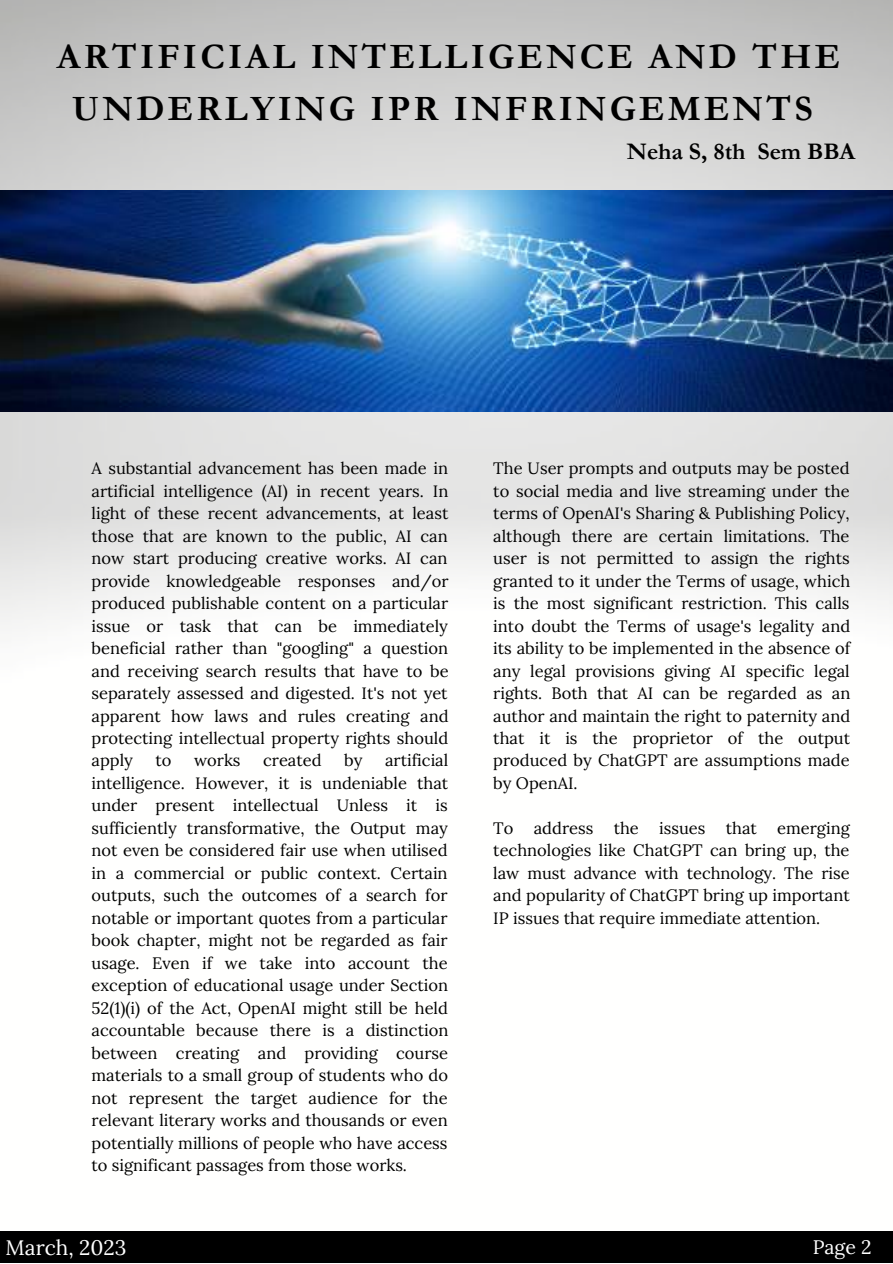
<style>
.page{position:relative;width:893px;height:1264px;background:#fff}
.page>*{position:absolute;margin:0;border:0;box-sizing:border-box;transform-origin:0 0}
.t1{font:700 36px/51.8px "Garamond";letter-spacing:.09em;color:#000;text-align:center}
.t2{font:700 24px "Garamond";color:#000}
.t3{font:21px "Lora";color:#fff}
.t4{font:19.5px "Lora";color:#fff}
.t5{font:16.5px/22.5px "Lora";color:#000;text-align:justify}
</style>
<div class="page">
<img style="left:0;top:0;width:892px;height:629px">
<img style="left:0;top:191px;width:892px;height:220px">
<div style="left:0;top:1231px;width:892px;height:31px;background:#000"></div>
<h1 class="t1" style="left:57px;top:32px;width:784px">ARTIFICIAL INTELLIGENCE AND THE<br>UNDERLYING IPR INFRINGEMENTS</h1>
<h2 class="t2" style="left:626px;top:138px;width:230px">Neha S, 8th Sem BBA</h2>
<p class="t5" style="left:92px;top:457px;width:358px">A substantial advancement has been made in artificial intelligence (AI) in recent years. In light of these recent advancements, at least those that are known to the public, AI can now start producing creative works. AI can provide knowledgeable responses and/or produced publishable content on a particular issue or task that can be immediately beneficial rather than "googling" a question and receiving search results that have to be separately assessed and digested. It's not yet apparent how laws and rules creating and protecting intellectual property rights should apply</p>
<p class="t5" style="left:92px;top:749px;width:358px;text-indent:293px">artificial intelligence. However, it is undeniable that under present intellectual Unless it is sufficiently transformative, the Output may not even be considered fair use when utilised in a commercial or public context. Certain outputs, such the outcomes of a search for notable or important quotes from a particular book chapter, might not be regarded as fair usage. Even if we take into account the exception of educational usage under Section 52(1)(i) of the Act, OpenAI might still be held accountable because there is a distinction between creating and providing course materials to a small group of students who do not represent the target audience for the relevant literary works and thousands or even potentially millions of people who have access to significant passages from those works.</p>
<p class="t5" style="left:155px;top:749px;width:18px">to</p>
<p class="t5" style="left:194px;top:749px;width:48px">works</p>
<p class="t5" style="left:263px;top:749px;width:60px">created</p>
<p class="t5" style="left:344px;top:749px;width:20px">by</p>
<p class="t5" style="left:493px;top:457px;width:358px">The User prompts and outputs may be posted to social media and live streaming under the terms of OpenAI's Sharing &amp; Publishing Policy, although there are certain limitations. The user is not permitted to assign the rights granted to it under the Terms of usage, which is the most significant restriction. This calls into doubt the Terms of usage's legality and its ability to be implemented in the absence of any legal provisions giving AI specific legal rights. Both that AI can be regarded as an author and maintain the right to paternity and that it is the proprietor of the output produced by ChatGPT are assumptions made by OpenAI.</p>
<p class="t5" style="left:493px;top:816px;width:358px">To address the issues that emerging technologies like ChatGPT can bring up, the law must advance with technology. The rise and popularity of ChatGPT bring up important IP issues that require immediate attention.</p>
<p class="t3" style="left:6px;top:1233px;width:122px">March, 2023</p>
<p class="t4" style="left:812px;top:1233px;width:60px">Page 2</p>
</div>
